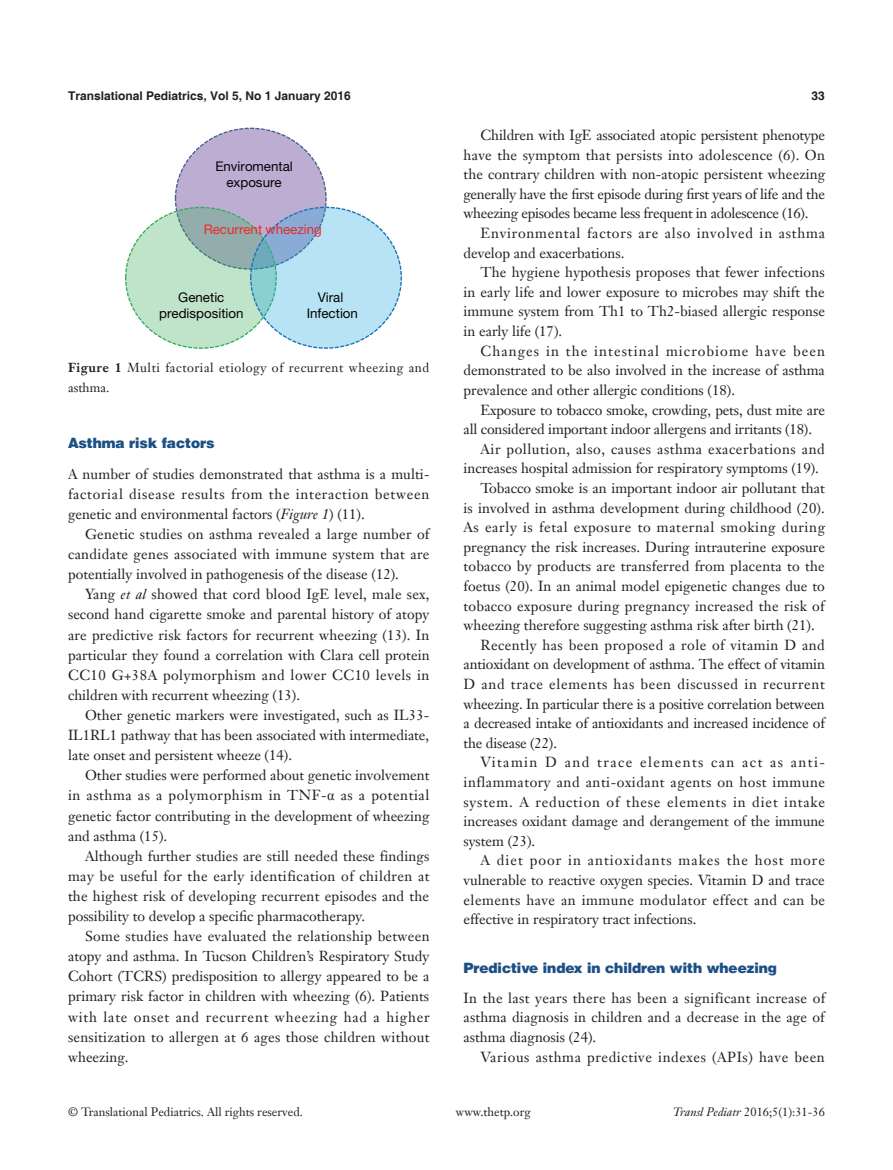
<style>
.page{position:relative;width:893px;height:1170px;background:#fff}
.page>*{position:absolute;margin:0;border:0;box-sizing:border-box;transform-origin:0 0}
.t1{font:14.25px/20.1px "Janson Text LT";color:#231f20;text-align:justify}
.t2{font:14.25px "Janson Text LT";letter-spacing:.035em;color:#231f20}
.t3{font:14.25px "Janson Text LT";letter-spacing:.045em;color:#231f20}
.t4{font:14.25px/19.6px "Janson Text LT";letter-spacing:.055em;color:#231f20}
.t5{font:900 14.25px "Helvetica";color:#1c5085}
.t6{font:14.25px "Janson Text LT";letter-spacing:.02em;color:#231f20}
.t7{font:14.25px "Janson Text LT";letter-spacing:.06em;color:#231f20}
.t8{font:14.25px "Janson Text LT";letter-spacing:.04em;color:#231f20}
.t9{font:14.25px "Janson Text LT";letter-spacing:.03em;color:#231f20}
.t10{font:14.25px "Janson Text LT";letter-spacing:.07em;color:#231f20}
.t11{font:14.25px "Janson Text LT";letter-spacing:.1em;color:#231f20}
.t12{font:13.35px/15.9px "Helvetica Neue LT Pro";color:#030303;text-align:center}
.t13{font:13.35px "Helvetica Neue LT Pro";color:#ee2928}
.t14{font:12.75px/19.5px "Janson Text LT";letter-spacing:.04em;color:#231f20}
.t15{font:12px "Janson Text LT";color:#231f20}
.t16{font:700 12px "Helvetica";color:#231f20}
.s1{font-weight:700}
.s2{font-style:italic}
.s3{font-family:"Times New Roman"}
</style>
<div class="page">
<div style="left:175px;top:128px;width:151px;height:141px;background:#beadd3;border-radius:50%"></div>
<div style="left:126px;top:207px;width:150px;height:141px;background:#37ad5a;border-radius:50%;opacity:.32"></div>
<div style="left:251px;top:207px;width:150px;height:141px;background:#1da7dd;border-radius:50%;opacity:.32"></div>
<p class="t16" style="left:68px;top:88px;width:284px">Translational Pediatrics, Vol 5, No 1 January 2016</p>
<p class="t16" style="left:812px;top:88px;width:15px">33</p>
<p class="t12" style="left:215px;top:158px;width:79px">Enviromental exposure</p>
<p class="t13" style="left:204px;top:221px;width:120px">Recurrent wheezing</p>
<p class="t12" style="left:159px;top:289px;width:86px">Genetic predisposition</p>
<p class="t12" style="left:307px;top:289px;width:53px">Viral<br>Infection</p>
<p class="t14" style="left:68px;top:358px;width:363px"><span class="s1">Figure 1</span> Multi factorial etiology of recurrent wheezing and asthma.</p>
<p class="t5" style="left:68px;top:434px;width:148px">Asthma risk factors</p>
<p class="t1" style="left:68px;top:463px;width:363px">A number of studies demonstrated that asthma is a multi&shy;factorial disease results from the interaction between genetic and environmental factors (<span class="s2">Figure 1</span>) (11).</p>
<p class="t1" style="left:68px;top:524px;width:363px;text-indent:17px">Genetic studies on asthma revealed a large number of candidate genes associated with immune system that are potentially involved in pathogenesis of the disease (12).</p>
<p class="t1" style="left:68px;top:584px;width:363px;text-indent:17px">Yang <span class="s2">et al</span> showed that cord blood IgE level, male sex, second hand cigarette smoke and parental history of atopy are predictive risk factors for recurrent wheezing (13). In particular they found a correlation with Clara cell protein CC10 G+38A polymorphism and lower CC10 levels in children with recurrent wheezing (13).</p>
<p class="t1" style="left:68px;top:704px;width:363px;text-indent:17px">Other genetic markers were investigated, such as IL33- IL1RL1 pathway that has been associated with intermediate, late onset and persistent wheeze (14).</p>
<p class="t1" style="left:68px;top:765px;width:363px;text-indent:17px">Other studies were performed about genetic involvement in asthma as a polymorphism in TNF-<span class="s3">α</span> as a potential genetic factor contributing in the development of wheezing and asthma (15).</p>
<p class="t1" style="left:68px;top:845px;width:363px;text-indent:17px">Although further studies are still needed these findings may be useful for the early identification of children at the highest risk of developing recurrent episodes and the possibility to develop a specific pharmacotherapy.</p>
<p class="t1" style="left:68px;top:925px;width:363px;text-indent:17px">Some studies have evaluated the relationship between atopy and asthma. In Tucson Children’s Respiratory Study Cohort (TCRS) predisposition to allergy appeared to be a primary risk factor in children with wheezing (6). Patients with late onset and recurrent wheezing had a higher sensitization to allergen at 6 ages those children without wheezing.</p>
<p class="t1" style="left:463px;top:125px;width:363px;line-height:19.6px;text-indent:17px">Children with IgE associated atopic persistent phenotype have the symptom that persists into adolescence (6). On the contrary children with non-atopic persistent wheezing generally have the first episode during first years of life and the wheezing episodes became less frequent in adolescence (16).</p>
<p class="t4" style="left:463px;top:223px;width:363px;text-indent:17px">Environmental factors are also involved in asthma develop and exacerbations.</p>
<p class="t1" style="left:463px;top:262px;width:363px;line-height:19.6px;text-indent:17px">The hygiene hypothesis proposes that fewer infections in early life and lower exposure to microbes may shift the immune system from Th1 to Th2-biased allergic response in early life (17).</p>
<p class="t1" style="left:463px;top:341px;width:363px;line-height:19.6px;text-indent:17px">Changes in the intestinal microbiome have been demonstrated to be also involved in the increase of asthma prevalence and other allergic conditions (18).</p>
<p class="t1" style="left:480px;top:399px;width:346px">Exposure to tobacco smoke, crowding, pets, dust mite are</p>
<p class="t1" style="left:463px;top:419px;width:350px">all considered important indoor allergens and irritants (18).</p>
<p class="t2" style="left:480px;top:439px;width:346px">Air pollution, also, causes asthma exacerbations and</p>
<p class="t1" style="left:463px;top:458px;width:357px">increases hospital admission for respiratory symptoms (19).</p>
<p class="t1" style="left:480px;top:478px;width:346px">Tobacco smoke is an important indoor air pollutant that</p>
<p class="t1" style="left:463px;top:497px;width:363px">is involved in asthma development during childhood (20).</p>
<p class="t3" style="left:463px;top:518px;width:363px">As early is fetal exposure to maternal smoking during</p>
<p class="t1" style="left:463px;top:536px;width:363px">pregnancy the risk increases. During intrauterine exposure</p>
<p class="t1" style="left:463px;top:556px;width:363px">tobacco by products are transferred from placenta to the</p>
<p class="t1" style="left:463px;top:576px;width:363px">foetus (20). In an animal model epigenetic changes due to</p>
<p class="t6" style="left:463px;top:596px;width:363px">tobacco exposure during pregnancy increased the risk of</p>
<p class="t1" style="left:463px;top:615px;width:353px">wheezing therefore suggesting asthma risk after birth (21).</p>
<p class="t9" style="left:480px;top:635px;width:346px">Recently has been proposed a role of vitamin D and</p>
<p class="t1" style="left:463px;top:654px;width:363px">antioxidant on development of asthma. The effect of vitamin</p>
<p class="t3" style="left:463px;top:675px;width:363px">D and trace elements has been discussed in recurrent</p>
<p class="t1" style="left:463px;top:693px;width:363px">wheezing. In particular there is a positive correlation between</p>
<p class="t1" style="left:463px;top:713px;width:363px">a decreased intake of antioxidants and increased incidence of</p>
<p class="t1" style="left:463px;top:732px;width:95px">the disease (22).</p>
<p class="t11" style="left:480px;top:753px;width:346px">Vitamin D and trace elements can act as anti-</p>
<p class="t2" style="left:463px;top:773px;width:363px">inflammatory and anti-oxidant agents on host immune</p>
<p class="t7" style="left:463px;top:792px;width:363px">system. A reduction of these elements in diet intake</p>
<p class="t1" style="left:463px;top:811px;width:363px">increases oxidant damage and derangement of the immune</p>
<p class="t1" style="left:463px;top:830px;width:73px">system (23).</p>
<p class="t10" style="left:480px;top:851px;width:346px">A diet poor in antioxidants makes the host more</p>
<p class="t1" style="left:463px;top:869px;width:363px">vulnerable to reactive oxygen species. Vitamin D and trace</p>
<p class="t2" style="left:463px;top:890px;width:363px">elements have an immune modulator effect and can be</p>
<p class="t1" style="left:463px;top:909px;width:234px">effective in respiratory tract infections.</p>
<p class="t5" style="left:463px;top:958px;width:315px">Predictive index in children with wheezing</p>
<p class="t1" style="left:463px;top:987px;width:363px;line-height:19.6px">In the last years there has been a significant increase of asthma diagnosis in children and a decrease in the age of asthma diagnosis (24).</p>
<p class="t8" style="left:480px;top:1047px;width:346px">Various asthma predictive indexes (APIs) have been</p>
<p class="t15" style="left:68px;top:1104px;width:236px">© Translational Pediatrics. All rights reserved.</p>
<p class="t15" style="left:456px;top:1104px;width:76px">www.thetp.org</p>
<p class="t15" style="left:673px;top:1104px;width:153px"><span class="s2">Transl Pediatr</span> 2016;5(1):31-36</p>
</div>
